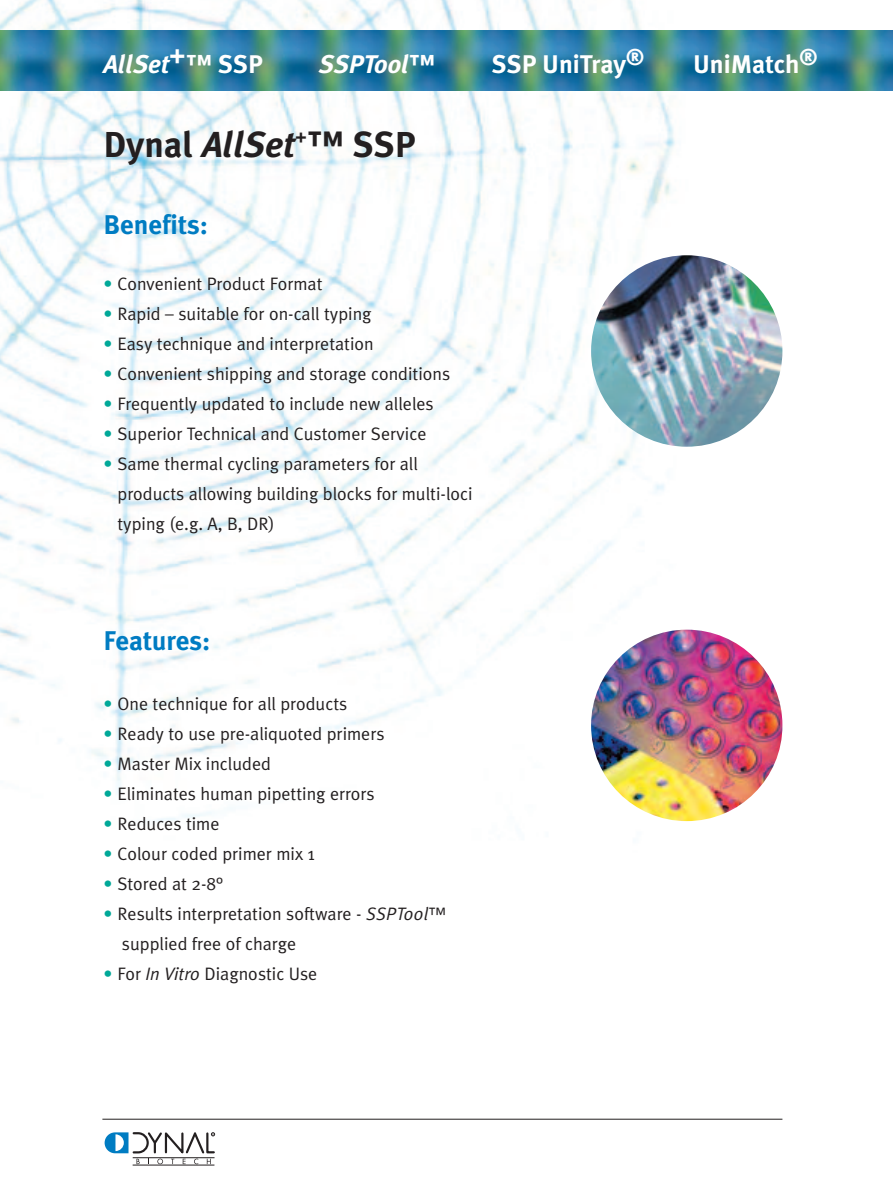
<style>
.page{position:relative;width:893px;height:1187px;background:#fff}
.page>*{position:absolute;margin:0;border:0;box-sizing:border-box;transform-origin:0 0}
.t1{font:700 36px "Meta Plus";color:#231f20}
.t2{font:700 27px "Meta Plus";color:#007cc2}
.t3{font:700 25.5px "Meta Plus";color:#fff}
.t4{font:italic 700 25.5px "Meta Plus";color:#fff}
.t5{font:18px/30px "Meta Plus Normal";color:#231f20}
.s1{font-style:normal}
.s2{font-style:italic}
.s3{color:#00a898}
</style>
<div class="page">
<img style="left:0;top:0;width:743px;height:822px">
<img style="left:591px;top:629px;width:191px;height:192px">
<img style="left:0;top:31px;width:893px;height:59px">
<img style="left:591px;top:255px;width:191px;height:191px">
<hr style="left:102px;top:1118px;width:680px;height:1px;background:#231f20">
<hr style="left:133px;top:1164px;width:81px;height:1px;background:#231f20">
<svg style="left:105px;top:1132px;width:111px;height:32px"></svg>
<h3 class="t4" style="left:104px;top:49px;width:161px">AllSet<sup>+</sup><span class="s1">™ SSP</span></h3>
<h3 class="t4" style="left:319px;top:49px;width:118px">SSPTool<span class="s1">™</span></h3>
<h3 class="t3" style="left:492px;top:49px;width:154px">SSP UniTray<sup>®</sup></h3>
<h3 class="t3" style="left:693px;top:49px;width:126px">UniMatch<sup>®</sup></h3>
<h1 class="t1" style="left:104px;top:124px;width:314px">Dynal <span class="s2">AllSet</span><sup>+</sup>™ SSP</h1>
<h2 class="t2" style="left:104px;top:209px;width:106px">Benefits:</h2>
<p class="t5" style="left:104px;top:268px;width:220px"><span class="s3">•</span> Convenient Product Format</p>
<p class="t5" style="left:104px;top:298px;width:269px"><span class="s3">•</span> Rapid – suitable for on-call typing</p>
<p class="t5" style="left:104px;top:328px;width:272px"><span class="s3">•</span> Easy technique and interpretation</p>
<p class="t5" style="left:104px;top:358px;width:348px"><span class="s3">•</span> Convenient shipping and storage conditions</p>
<p class="t5" style="left:104px;top:388px;width:332px"><span class="s3">•</span> Frequently updated to include new alleles</p>
<p class="t5" style="left:104px;top:418px;width:324px"><span class="s3">•</span> Superior Technical and Customer Service</p>
<p class="t5" style="left:118px;top:448px;width:357px;text-indent:-14px"><span class="s3">•</span> Same thermal cycling parameters for all products allowing building blocks for multi-loci typing (e.g. A, B, DR)</p>
<h2 class="t2" style="left:104px;top:624px;width:108px">Features:</h2>
<p class="t5" style="left:104px;top:688px;width:245px"><span class="s3">•</span> One technique for all products</p>
<p class="t5" style="left:104px;top:718px;width:283px"><span class="s3">•</span> Ready to use pre-aliquoted primers</p>
<p class="t5" style="left:104px;top:748px;width:169px"><span class="s3">•</span> Master Mix included</p>
<p class="t5" style="left:104px;top:778px;width:273px"><span class="s3">•</span> Eliminates human pipetting errors</p>
<p class="t5" style="left:104px;top:808px;width:118px"><span class="s3">•</span> Reduces time</p>
<p class="t5" style="left:104px;top:838px;width:213px"><span class="s3">•</span> Colour coded primer mix 1</p>
<p class="t5" style="left:104px;top:868px;width:121px"><span class="s3">•</span> Stored at 2-8°</p>
<p class="t5" style="left:122px;top:898px;width:325px;text-indent:-18px"><span class="s3">•</span> Results interpretation software - <span class="s2">SSPTool</span>™ supplied free of charge</p>
<p class="t5" style="left:104px;top:958px;width:215px"><span class="s3">•</span> For <span class="s2">In Vitro</span> Diagnostic Use</p>
</div>
